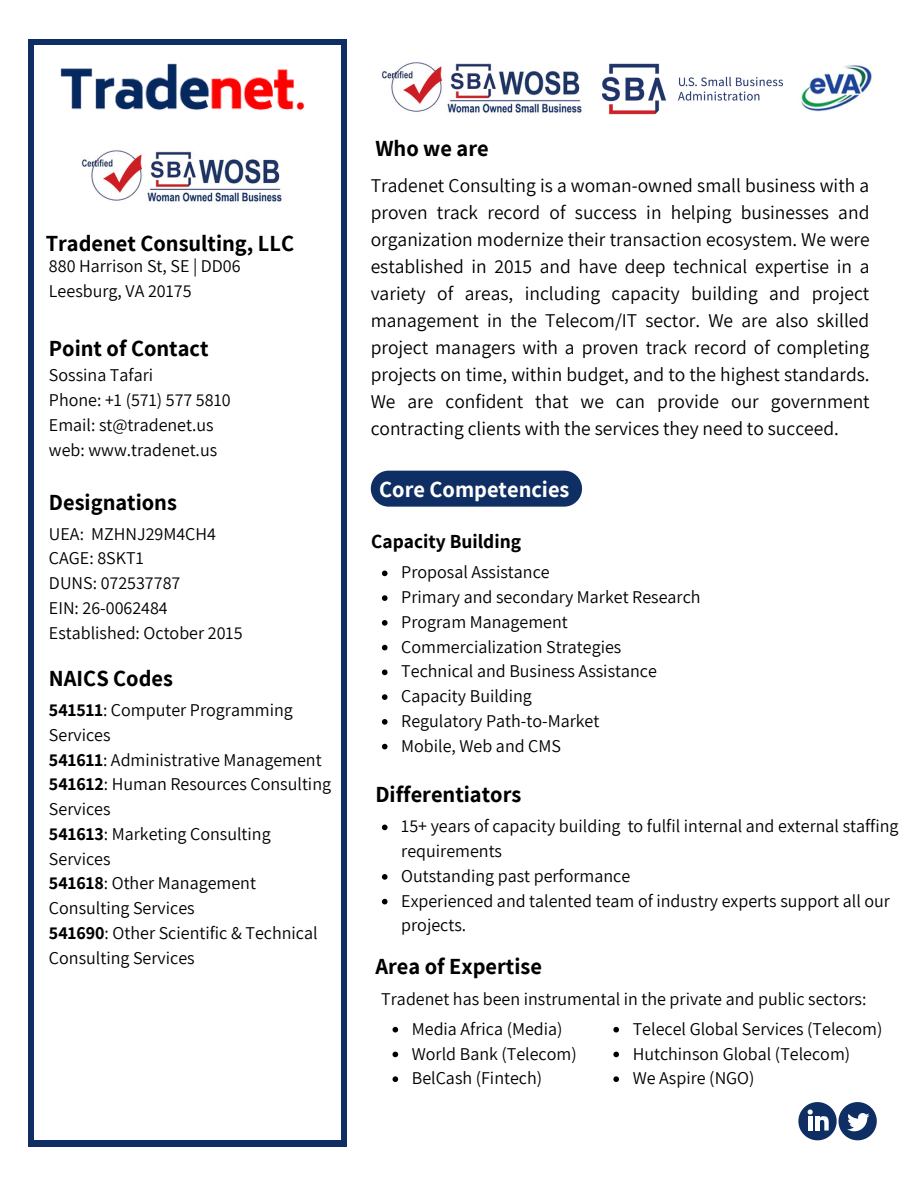
<style>
.page{position:relative;width:918px;height:1188px;background:#fff}
.page>*{position:absolute;margin:0;border:0;box-sizing:border-box;transform-origin:0 0}
.t1{font:700 22.5px "Assistant";color:#000}
.t2{font:700 22.5px "Assistant";color:#fff}
.t3{font:19.5px/27px "Assistant";color:#000;text-align:justify}
.t4{font:700 19.5px "Assistant";color:#000}
.t5{font:18px/24.8px "Assistant";color:#000}
.s1{font-weight:700}
</style>
<div class="page">
<div style="left:29px;top:39px;width:318px;height:1108px;background:#0f2e63"></div>
<div style="left:34px;top:46px;width:307px;height:1094px;background:#fff"></div>
<img style="left:60px;top:63px;width:244px;height:47px">
<img style="left:81px;top:150px;width:201px;height:52px">
<img style="left:381px;top:62px;width:201px;height:51px">
<img style="left:602px;top:63px;width:180px;height:52px">
<img style="left:801px;top:65px;width:71px;height:47px">
<div style="left:371px;top:471px;width:211px;height:36px;background:#0f2e63"></div>
<svg style="left:798px;top:1102px;width:79px;height:38px"></svg>
<svg style="left:382px;top:571px;width:6px;height:5px"></svg>
<svg style="left:382px;top:595px;width:6px;height:6px"></svg>
<svg style="left:382px;top:620px;width:6px;height:6px"></svg>
<svg style="left:382px;top:645px;width:6px;height:5px"></svg>
<svg style="left:382px;top:670px;width:6px;height:5px"></svg>
<svg style="left:382px;top:694px;width:6px;height:6px"></svg>
<svg style="left:382px;top:719px;width:6px;height:6px"></svg>
<svg style="left:382px;top:744px;width:6px;height:5px"></svg>
<svg style="left:613px;top:1027px;width:6px;height:6px"></svg>
<svg style="left:613px;top:1052px;width:6px;height:5px"></svg>
<svg style="left:613px;top:1076px;width:6px;height:6px"></svg>
<svg style="left:393px;top:1027px;width:5px;height:6px"></svg>
<svg style="left:393px;top:1052px;width:5px;height:5px"></svg>
<svg style="left:393px;top:1076px;width:5px;height:6px"></svg>
<svg style="left:382px;top:825px;width:6px;height:5px"></svg>
<svg style="left:382px;top:874px;width:6px;height:6px"></svg>
<svg style="left:382px;top:899px;width:6px;height:5px"></svg>
<p class="t1" style="left:46px;top:228px;width:250px">Tradenet Consulting, LLC</p>
<p class="t5" style="left:49px;top:253px;width:193px">880 Harrison St, SE | DD06</p>
<p class="t5" style="left:49px;top:278px;width:144px">Leesburg, VA 20175</p>
<p class="t1" style="left:49px;top:333px;width:161px">Point of Contact</p>
<p class="t5" style="left:49px;top:362px;width:106px">Sossina Tafari</p>
<p class="t5" style="left:49px;top:387px;width:183px">Phone: +1 (571) 577 5810</p>
<p class="t5" style="left:49px;top:412px;width:166px">Email: st@tradenet.us</p>
<p class="t5" style="left:49px;top:437px;width:170px">web: www.tradenet.us</p>
<p class="t1" style="left:49px;top:487px;width:129px">Designations</p>
<p class="t5" style="left:49px;top:521px;width:169px">UEA: MZHNJ29M4CH4</p>
<p class="t5" style="left:49px;top:545px;width:96px">CAGE: 8SKT1</p>
<p class="t5" style="left:49px;top:570px;width:133px">DUNS: 072537787</p>
<p class="t5" style="left:49px;top:595px;width:120px">EIN: 26-0062484</p>
<p class="t5" style="left:49px;top:620px;width:195px">Established: October 2015</p>
<p class="t1" style="left:49px;top:663px;width:126px">NAICS Codes</p>
<p class="t5" style="left:49px;top:697px;width:245px"><span class="s1">541511</span>: Computer Programming<br>Services</p>
<p class="t5" style="left:49px;top:747px;width:274px"><span class="s1">541611</span>: Administrative Management</p>
<p class="t5" style="left:49px;top:771px;width:284px"><span class="s1">541612</span>: Human Resources Consulting<br>Services</p>
<p class="t5" style="left:49px;top:821px;width:223px"><span class="s1">541613</span>: Marketing Consulting<br>Services</p>
<p class="t5" style="left:49px;top:870px;width:209px"><span class="s1">541618</span>: Other Management<br>Consulting Services</p>
<p class="t5" style="left:49px;top:920px;width:270px"><span class="s1">541690</span>: Other Scientific &amp; Technical<br>Consulting Services</p>
<p class="t1" style="left:375px;top:133px;width:115px">Who we are</p>
<p class="t3" style="left:371px;top:171px;width:501px">Tradenet Consulting is a woman-owned small business with a proven track record of success in helping businesses and organization modernize their transaction ecosystem. We were established in 2015 and have deep technical expertise in a variety of areas, including capacity building and project management in the Telecom/IT sector. We are also skilled project managers with a proven track record of completing projects on time, within budget, and to the highest standards.<br>We are confident that we can provide our government contracting clients with the services they need to succeed.</p>
<p class="t2" style="left:379px;top:474px;width:192px">Core Competencies</p>
<p class="t4" style="left:371px;top:529px;width:151px">Capacity Building</p>
<p class="t5" style="left:401px;top:559px;width:150px">Proposal Assistance</p>
<p class="t5" style="left:401px;top:584px;width:301px">Primary and secondary Market Research</p>
<p class="t5" style="left:401px;top:609px;width:168px">Program Management</p>
<p class="t5" style="left:401px;top:634px;width:222px">Commercialization Strategies</p>
<p class="t5" style="left:401px;top:658px;width:257px">Technical and Business Assistance</p>
<p class="t5" style="left:401px;top:683px;width:132px">Capacity Building</p>
<p class="t5" style="left:401px;top:708px;width:200px">Regulatory Path-to-Market</p>
<p class="t5" style="left:401px;top:733px;width:161px">Mobile, Web and CMS</p>
<p class="t1" style="left:375px;top:779px;width:147px">Differentiators</p>
<p class="t5" style="left:401px;top:813px;width:499px">15+ years of capacity building to fulfil internal and external staffing requirements</p>
<p class="t5" style="left:401px;top:863px;width:231px">Outstanding past performance</p>
<p class="t5" style="left:401px;top:888px;width:490px">Experienced and talented team of industry experts support all our projects.</p>
<p class="t1" style="left:375px;top:951px;width:168px">Area of Expertise</p>
<p class="t5" style="left:381px;top:986px;width:487px">Tradenet has been instrumental in the private and public sectors:</p>
<p class="t5" style="left:633px;top:1016px;width:251px">Telecel Global Services (Telecom)</p>
<p class="t5" style="left:633px;top:1041px;width:219px">Hutchinson Global (Telecom)</p>
<p class="t5" style="left:633px;top:1065px;width:123px">We Aspire (NGO)</p>
<p class="t5" style="left:412px;top:1016px;width:152px">Media Africa (Media)</p>
<p class="t5" style="left:412px;top:1041px;width:166px">World Bank (Telecom)</p>
<p class="t5" style="left:412px;top:1065px;width:132px">BelCash (Fintech)</p>
</div>
